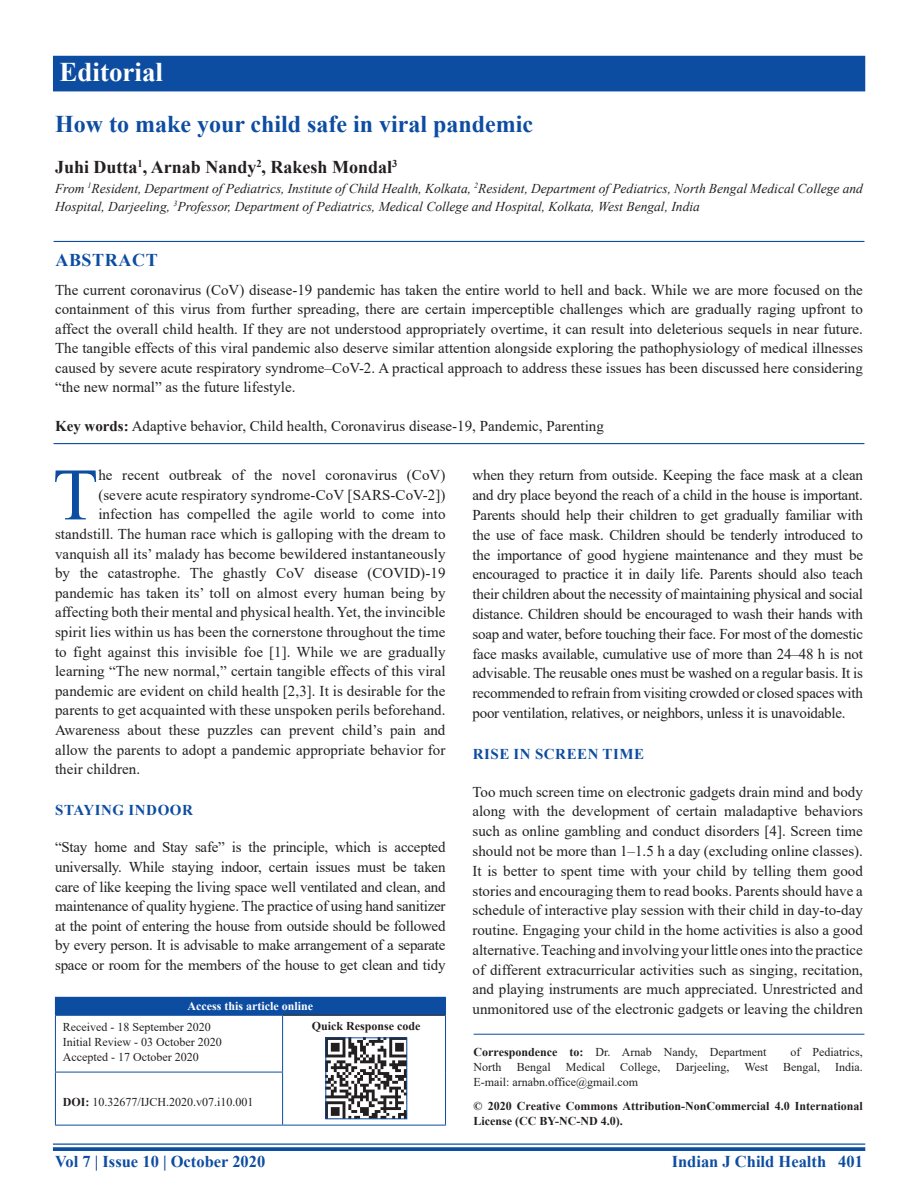
<style>
.page{position:relative;width:918px;height:1188px;background:#fff}
.page>*{position:absolute;margin:0;border:0;box-sizing:border-box;transform-origin:0 0}
.DROP_CAP_TX{font:73.95px "Times New Roman";color:#0d4da1}
.AH{font:700 27px "Times New Roman";color:#fff}
.AT{font:700 24px "Times New Roman";color:#0d4da1}
.AU{font:700 18px "Times New Roman";color:#231f20}
.ABSH{font:700 18px "Times New Roman";letter-spacing:.035em;color:#0d4da1}
.RF{font:700 16.5px "Times New Roman";color:#0d4da1}
.TXFL{font:15px/19.8px "Times New Roman";letter-spacing:-.015em;color:#231f20;text-align:justify}
.DROP_CAP_TX-2{font:15px "Times New Roman";letter-spacing:.005em;color:#231f20}
.ABS{font:15px/19.5px "Times New Roman";color:#231f20;text-align:justify}
.KWD{font:15px "Times New Roman";color:#231f20}
.t1{font:700 15px "Times New Roman";letter-spacing:.035em;color:#0d4da1}
.AFF{font:italic 13.5px/18px "Times New Roman";color:#231f20}
.ADD{font:12px "Times New Roman";color:#231f20}
.CR{font:700 12px/15px "Times New Roman";color:#231f20}
.HIS{font:12px/15px "Times New Roman";color:#231f20}
.DOI{font:12px "Times New Roman";color:#231f20}
.AAO{font:700 12px "Times New Roman";color:#fff}
.QR{font:700 12px "Times New Roman";color:#231f20}
.s1{font-weight:700}
</style>
<div class="page">
<hr style="left:53px;top:1143px;width:812px;height:2px;background:#0d4da1">
<svg style="left:53px;top:1147px;width:812px;height:4px;background:#1b57a6"></svg>
<div style="left:53px;top:56px;width:812px;height:35px;background:#0d4da1"></div>
<hr style="left:54px;top:241px;width:810px;height:1px;background:#0d4da1">
<hr style="left:54px;top:443px;width:810px;height:1px;background:#0d4da1">
<div style="left:55px;top:997px;width:391px;height:18px;background:#0d4da1"></div>
<hr style="left:283px;top:1015px;width:162px;height:1px;background:#231f20">
<hr style="left:445px;top:1015px;width:1px;height:57px;background:#0d4da1">
<hr style="left:445px;top:1072px;width:1px;height:53px;background:#0d4da1">
<hr style="left:283px;top:1125px;width:163px;height:1px;background:#0d4da1">
<hr style="left:55px;top:1015px;width:228px;height:1px;background:#0d4da1">
<hr style="left:55px;top:1016px;width:1px;height:56px;background:#0d4da1">
<hr style="left:282px;top:1016px;width:1px;height:56px;background:#0d4da1">
<hr style="left:55px;top:1072px;width:228px;height:1px;background:#0d4da1">
<hr style="left:55px;top:1072px;width:1px;height:53px;background:#0d4da1">
<hr style="left:282px;top:1072px;width:1px;height:53px;background:#0d4da1">
<hr style="left:55px;top:1125px;width:228px;height:1px;background:#0d4da1">
<img style="left:328px;top:1040px;width:77px;height:77px">
<hr style="left:474px;top:1034px;width:390px;height:1px;background:#0d4da1">
<p class="AH" style="left:60px;top:52px;width:105px">Editorial</p>
<p class="AT" style="left:55px;top:106px;width:480px">How to make your child safe in viral pandemic</p>
<p class="AU" style="left:55px;top:154px;width:344px">Juhi Dutta<sup>1</sup>, Arnab Nandy<sup>2</sup>, Rakesh Mondal<sup>3</sup></p>
<p class="AFF" style="left:55px;top:179px;width:809px">From <sup>1</sup>Resident, Department of Pediatrics, Institute of Child Health, Kolkata, <sup>2</sup>Resident, Department of Pediatrics, North Bengal Medical College and<br>Hospital, Darjeeling, <sup>3</sup>Professor, Department of Pediatrics, Medical College and Hospital, Kolkata, West Bengal, India</p>
<p class="ABSH" style="left:55px;top:247px;width:104px">ABSTRACT</p>
<p class="ABS" style="left:55px;top:279px;width:809px">The current coronavirus (CoV) disease-19 pandemic has taken the entire world to hell and back. While we are more focused on the containment of this virus from further spreading, there are certain imperceptible challenges which are gradually raging upfront to affect the overall child health. If they are not understood appropriately overtime, it can result into deleterious sequels in near future.<br>The tangible effects of this viral pandemic also deserve similar attention alongside exploring the pathophysiology of medical illnesses caused by severe acute respiratory syndrome–CoV-2. A practical approach to address these issues has been discussed here considering “the new normal” as the future lifestyle.</p>
<p class="KWD" style="left:55px;top:415px;width:550px"><span class="s1">Key words:</span> Adaptive behavior, Child health, Coronavirus disease-19, Pandemic, Parenting</p>
<p class="DROP_CAP_TX" style="left:53px;top:443px;width:47px">T</p>
<p class="DROP_CAP_TX-2" style="left:98px;top:465px;width:349px">he recent outbreak of the novel coronavirus (CoV)</p>
<p class="DROP_CAP_TX-2" style="left:98px;top:484px;width:349px">(severe acute respiratory syndrome-CoV [SARS-CoV-2])</p>
<p class="DROP_CAP_TX-2" style="left:98px;top:504px;width:349px">infection has compelled the agile world to come into</p>
<p class="DROP_CAP_TX-2" style="left:55px;top:523px;width:392px">standstill. The human race which is galloping with the dream to</p>
<p class="DROP_CAP_TX-2" style="left:55px;top:543px;width:392px">vanquish all its’ malady has become bewildered instantaneously</p>
<p class="DROP_CAP_TX-2" style="left:55px;top:563px;width:392px">by the catastrophe. The ghastly CoV disease (COVID)-19</p>
<p class="DROP_CAP_TX-2" style="left:55px;top:582px;width:392px">pandemic has taken its’ toll on almost every human being by</p>
<p class="DROP_CAP_TX-2" style="left:55px;top:602px;width:392px">affecting both their mental and physical health. Yet, the invincible</p>
<p class="DROP_CAP_TX-2" style="left:55px;top:621px;width:392px">spirit lies within us has been the cornerstone throughout the time</p>
<p class="DROP_CAP_TX-2" style="left:55px;top:641px;width:392px">to fight against this invisible foe [1]. While we are gradually</p>
<p class="DROP_CAP_TX-2" style="left:55px;top:661px;width:392px">learning “The new normal,” certain tangible effects of this viral</p>
<p class="DROP_CAP_TX-2" style="left:55px;top:680px;width:392px">pandemic are evident on child health [2,3]. It is desirable for the</p>
<p class="DROP_CAP_TX-2" style="left:55px;top:700px;width:392px">parents to get acquainted with these unspoken perils beforehand.</p>
<p class="DROP_CAP_TX-2" style="left:55px;top:719px;width:392px">Awareness about these puzzles can prevent child’s pain and</p>
<p class="DROP_CAP_TX-2" style="left:55px;top:739px;width:392px">allow the parents to adopt a pandemic appropriate behavior for</p>
<p class="DROP_CAP_TX-2" style="left:55px;top:759px;width:87px">their children.</p>
<h1 class="t1" style="left:55px;top:799px;width:139px">STAYING INDOOR</h1>
<p class="TXFL" style="left:55px;top:837px;width:392px">“Stay home and Stay safe” is the principle, which is accepted universally. While staying indoor, certain issues must be taken care of like keeping the living space well ventilated and clean, and maintenance of quality hygiene. The practice of using hand sanitizer at the point of entering the house from outside should be followed by every person. It is advisable to make arrangement of a separate space or room for the members of the house to get clean and tidy</p>
<p class="AAO" style="left:188px;top:998px;width:127px">Access this article online</p>
<p class="HIS" style="left:63px;top:1019px;width:160px">Received - 18 September 2020<br>Initial Review - 03 October 2020<br>Accepted - 17 October 2020</p>
<p class="QR" style="left:312px;top:1017px;width:110px">Quick Response code</p>
<p class="DOI" style="left:63px;top:1094px;width:192px"><span class="s1">DOI:</span> 10.32677/IJCH.2020.v07.i10.001</p>
<p class="TXFL" style="left:472px;top:465px;width:392px">when they return from outside. Keeping the face mask at a clean and dry place beyond the reach of a child in the house is important.<br>Parents should help their children to get gradually familiar with the use of face mask. Children should be tenderly introduced to the importance of good hygiene maintenance and they must be encouraged to practice it in daily life. Parents should also teach their children about the necessity of maintaining physical and social distance. Children should be encouraged to wash their hands with soap and water, before touching their face. For most of the domestic face masks available, cumulative use of more than 24–48 h is not advisable. The reusable ones must be washed on a regular basis. It is recommended to refrain from visiting crowded or closed spaces with poor ventilation, relatives, or neighbors, unless it is unavoidable.</p>
<h1 class="t1" style="left:473px;top:743px;width:173px">RISE IN SCREEN TIME</h1>
<p class="TXFL" style="left:472px;top:781px;width:392px">Too much screen time on electronic gadgets drain mind and body along with the development of certain maladaptive behaviors such as online gambling and conduct disorders [4]. Screen time should not be more than 1–1.5 h a day (excluding online classes).<br>It is better to spent time with your child by telling them good stories and encouraging them to read books. Parents should have a schedule of interactive play session with their child in day-to-day routine. Engaging your child in the home activities is also a good alternative. Teaching and involving your little ones into the practice of different extracurricular activities such as singing, recitation, and playing instruments are much appreciated. Unrestricted and unmonitored use of the electronic gadgets or leaving the children</p>
<p class="ADD" style="left:474px;top:1043px;width:294px"><span class="s1">Correspondence to:</span> Dr. Arnab Nandy, Department</p>
<p class="ADD" style="left:791px;top:1043px;width:74px">of Pediatrics,</p>
<p class="ADD" style="left:474px;top:1058px;width:29px">North</p>
<p class="ADD" style="left:517px;top:1058px;width:35px">Bengal</p>
<p class="ADD" style="left:566px;top:1058px;width:41px">Medical</p>
<p class="ADD" style="left:620px;top:1058px;width:42px">College,</p>
<p class="ADD" style="left:676px;top:1058px;width:94px">Darjeeling, West</p>
<p class="ADD" style="left:783px;top:1058px;width:38px">Bengal,</p>
<p class="ADD" style="left:835px;top:1058px;width:29px">India.</p>
<p class="ADD" style="left:474px;top:1073px;width:166px">E-mail: arnabn.office@gmail.com</p>
<p class="CR" style="left:474px;top:1099px;width:391px">© 2020 Creative Commons Attribution-NonCommercial 4.0 International<br>License (CC BY-NC-ND 4.0).</p>
<p class="RF" style="left:55px;top:1150px;width:212px">Vol 7 | Issue 10 | October 2020</p>
<p class="RF" style="left:672px;top:1150px;width:193px">Indian J Child Health 401</p>
</div>
